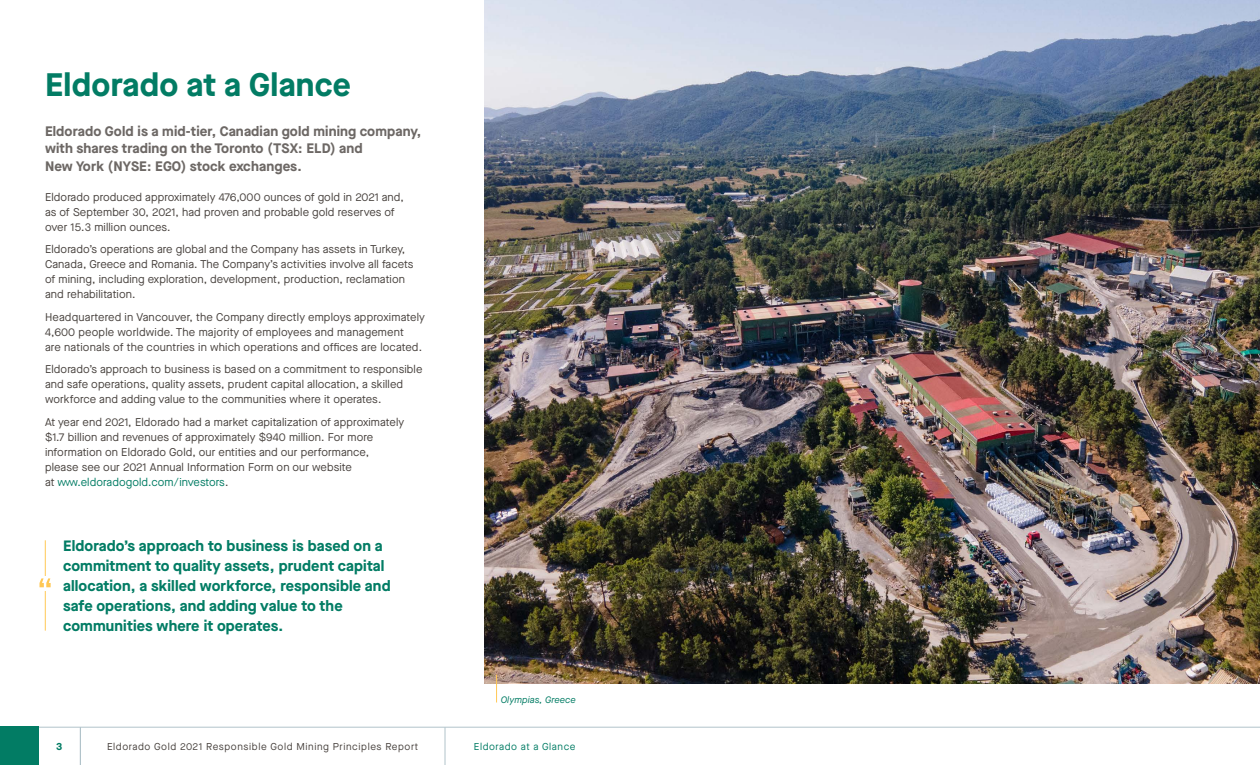
<style>
.page{position:relative;width:1260px;height:765px;background:#fff}
.page>*{position:absolute;margin:0;border:0;box-sizing:border-box;transform-origin:0 0}
.t1{font:700 32.5px "Maison Neue";letter-spacing:.01em;color:#027c64}
.pull_quote{font:700 15px/20px "Maison Neue";letter-spacing:.01em;color:#027c64}
.leadin{font:700 13.75px/17.5px "Maison Neue";letter-spacing:.01em;color:#6d6865}
.Body{font:11.25px/15px "Maison Neue";letter-spacing:.01em;color:#48423e}
.t2{font:10px "Maison Neue";letter-spacing:.06em;color:#48423e}
.t3{font:10px "Maison Neue";letter-spacing:.06em;color:#027c64}
.t4{font:700 10px "Maison Neue";color:#027c64}
.t5{font:italic 9.38px "Maison Neue";letter-spacing:.01em;color:#027c64}
.s1{color:#027c64}
</style>
<div class="page">
<hr style="left:80px;top:727px;width:1px;height:38px;background:#b1c3ca">
<hr style="left:445px;top:727px;width:1px;height:38px;background:#b1c3ca">
<hr style="left:0;top:727px;width:1260px;height:1px;background:#b1c3ca">
<div style="left:0;top:727px;width:38px;height:38px;background:#027c64"></div>
<hr style="left:45px;top:540px;width:1px;height:91px;background:#ffc855">
<div style="left:36px;top:576px;width:20px;height:14px;background:#fff"></div>
<svg style="left:40px;top:578px;width:11px;height:9px"></svg>
<img style="left:484px;top:0;width:776px;height:684px">
<svg style="left:496px;top:675px;width:1px;height:28px"></svg>
<h1 class="t1" style="left:45px;top:61px;width:307px">Eldorado at a Glance</h1>
<p class="leadin" style="left:45px;top:122px;width:378px">Eldorado Gold is a mid-tier, Canadian gold mining company, with shares trading on the Toronto (TSX: ELD) and<br>New York (NYSE: EGO) stock exchanges.</p>
<p class="Body" style="left:45px;top:189px;width:361px">Eldorado produced approximately 476,000 ounces of gold in 2021 and, as of September 30, 2021, had proven and probable gold reserves of over 15.3 million ounces.</p>
<p class="Body" style="left:45px;top:242px;width:370px">Eldorado’s operations are global and the Company has assets in Turkey, Canada, Greece and Romania. The Company’s activities involve all facets of mining, including exploration, development, production, reclamation and rehabilitation.</p>
<p class="Body" style="left:45px;top:309px;width:382px">Headquartered in Vancouver, the Company directly employs approximately<br>4,600 people worldwide. The majority of employees and management<br>are nationals of the countries in which operations and offices are located.</p>
<p class="Body" style="left:45px;top:362px;width:379px">Eldorado’s approach to business is based on a commitment to responsible and safe operations, quality assets, prudent capital allocation, a skilled workforce and adding value to the communities where it operates.</p>
<p class="Body" style="left:45px;top:414px;width:361px">At year end 2021, Eldorado had a market capitalization of approximately $1.7 billion and revenues of approximately $940 million. For more information on Eldorado Gold, our entities and our performance, please see our 2021 Annual Information Form on our website<br>at <span class="s1">www.eldoradogold.com/investors</span>.</p>
<p class="pull_quote" style="left:63px;top:535px;width:329px">Eldorado’s approach to business is based on a commitment to quality assets, prudent capital allocation, a skilled workforce, responsible and safe operations, and adding value to the communities where it operates.</p>
<p class="t4" style="left:56px;top:740px;width:8px">3</p>
<p class="t2" style="left:107px;top:740px;width:313px">Eldorado Gold 2021 Responsible Gold Mining Principles Report</p>
<p class="t5" style="left:501px;top:693px;width:77px">Olympias, Greece</p>
<p class="t3" style="left:474px;top:740px;width:103px">Eldorado at a Glance</p>
</div>
